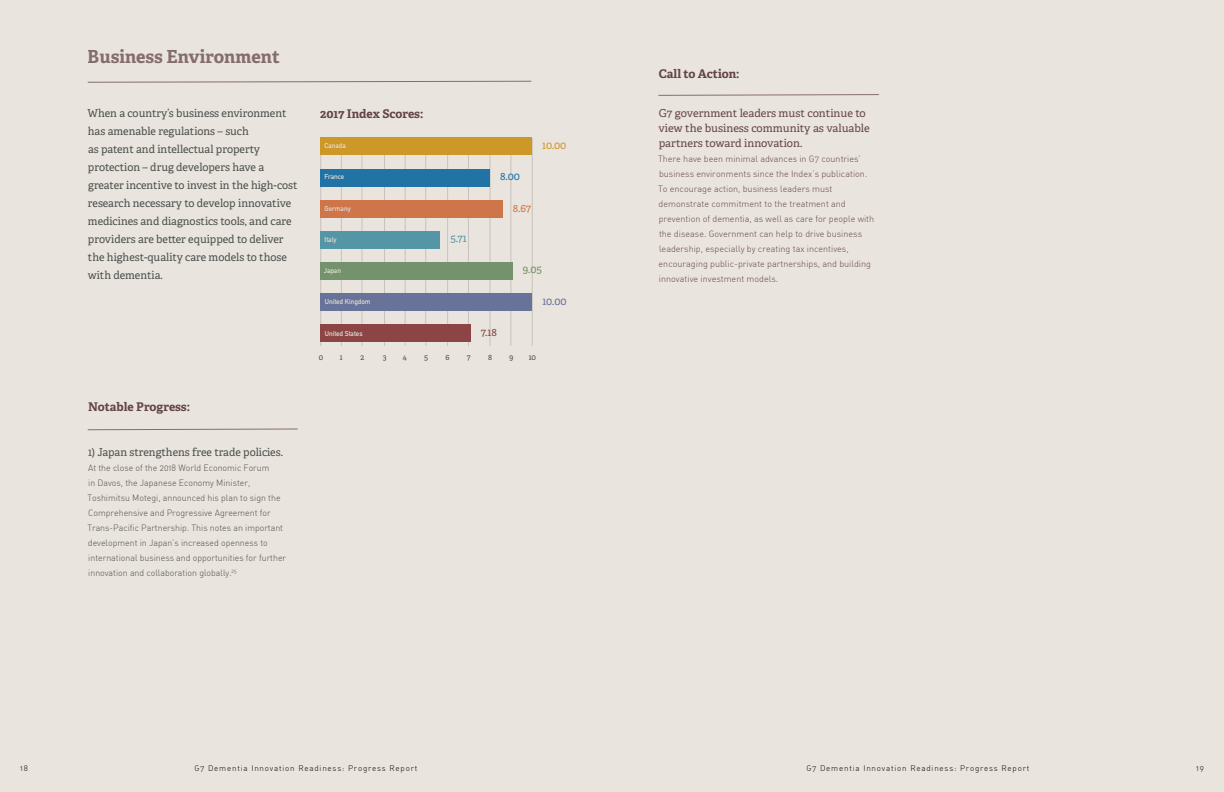
<style>
.page{position:relative;width:1224px;height:792px;background:#fff}
.page>*{position:absolute;margin:0;border:0;box-sizing:border-box;transform-origin:0 0}
.t1{font:700 18px "Adelle PE";letter-spacing:-.005em;color:#634546}
.t2{font:700 12px "Adelle PE";letter-spacing:-.005em;color:#634546}
.t3{font:11px/18px "Adelle PE";color:#4a4f4c}
.t4{font:11px/15px "Adelle PE";letter-spacing:-.005em;color:#634546}
.t5{font:11px "Adelle PE";color:#ce9829}
.t6{font:11px "Adelle PE";color:#687399}
.t7{font:11px "Adelle PE";color:#2173a6}
.t8{font:11px "Adelle PE";color:#ce7549}
.t9{font:11px "Adelle PE";color:#8c4445}
.t10{font:11px "Adelle PE";color:#5496a6}
.t11{font:11px "Adelle PE";color:#74926b}
.t12{font:300 9px/15px "DIN Alternate";color:#634546}
.t13{font:300 9px/15px "DIN Alternate";color:#4a4f4c}
.t14{font:300 8px "DIN Alternate";letter-spacing:.1em;color:#000}
.t15{font:8px "Adelle PE";color:#4a4f4c}
.t16{font:700 7px "DIN Alternate";color:#e3dcd4}
</style>
<div class="page">
<div style="left:612px;top:0;width:612px;height:792px;background:#eae4de"></div>
<div style="left:0;top:0;width:612px;height:792px;background:#eae4de"></div>
<svg style="left:87px;top:81px;width:445px;height:2px"></svg>
<svg style="left:87px;top:428px;width:211px;height:2px"></svg>
<svg style="left:658px;top:94px;width:221px;height:2px"></svg>
<hr style="left:532px;top:138px;width:1px;height:208px;background:#000">
<hr style="left:511px;top:138px;width:1px;height:208px;background:#000">
<hr style="left:490px;top:138px;width:1px;height:208px;background:#000">
<hr style="left:468px;top:138px;width:1px;height:208px;background:#000">
<hr style="left:447px;top:138px;width:1px;height:208px;background:#000">
<hr style="left:426px;top:138px;width:1px;height:208px;background:#000">
<hr style="left:405px;top:138px;width:1px;height:208px;background:#000">
<hr style="left:384px;top:138px;width:1px;height:208px;background:#000">
<hr style="left:362px;top:138px;width:1px;height:208px;background:#000">
<hr style="left:341px;top:138px;width:1px;height:208px;background:#000">
<hr style="left:320px;top:138px;width:1px;height:208px;background:#000">
<div style="left:320px;top:200px;width:183px;height:17px;background:#ce7549"></div>
<div style="left:320px;top:231px;width:120px;height:17px;background:#5496a6"></div>
<div style="left:320px;top:263px;width:193px;height:17px;background:#74926b"></div>
<div style="left:320px;top:294px;width:212px;height:17px;background:#687399"></div>
<div style="left:320px;top:325px;width:151px;height:17px;background:#8c4445"></div>
<div style="left:320px;top:169px;width:170px;height:17px;background:#2173a6"></div>
<div style="left:320px;top:138px;width:212px;height:17px;background:#ce9829"></div>
<h1 class="t1" style="left:88px;top:43px;width:194px">Business Environment</h1>
<p class="t3" style="left:87px;top:104px;width:212px">When a country’s business environment has amenable regulations – such<br>as patent and intellectual property protection – drug developers have a greater incentive to invest in the high-cost research necessary to develop innovative medicines and diagnostics tools, and care providers are better equipped to deliver the highest-quality care models to those with dementia.</p>
<h2 class="t2" style="left:320px;top:105px;width:105px">2017 Index Scores:</h2>
<p class="t16" style="left:325px;top:141px;width:23px">Canada</p>
<p class="t16" style="left:325px;top:172px;width:21px">France</p>
<p class="t16" style="left:325px;top:204px;width:28px">Germany</p>
<p class="t16" style="left:325px;top:234px;width:13px">Italy</p>
<p class="t16" style="left:324px;top:266px;width:19px">Japan</p>
<p class="t16" style="left:325px;top:297px;width:47px">United Kingdom</p>
<p class="t16" style="left:325px;top:329px;width:39px">United States</p>
<p class="t10" style="left:451px;top:230px;width:18px">5.71</p>
<p class="t7" style="left:500px;top:169px;width:21px">8.00</p>
<p class="t8" style="left:513px;top:200px;width:20px">8.67</p>
<p class="t5" style="left:542px;top:137px;width:26px">10.00</p>
<p class="t11" style="left:522px;top:261px;width:21px">9.05</p>
<p class="t9" style="left:481px;top:324px;width:18px">7.18</p>
<p class="t6" style="left:542px;top:293px;width:26px">10.00</p>
<h2 class="t2" style="left:88px;top:398px;width:103px">Notable Progress:</h2>
<p class="t3" style="left:88px;top:443px;width:196px">1) Japan strengthens free trade policies.</p>
<p class="t13" style="left:87px;top:460px;width:200px">At the close of the 2018 World Economic Forum<br>in Davos, the Japanese Economy Minister, Toshimitsu Motegi, announced his plan to sign the Comprehensive and Progressive Agreement for Trans-Pacific Partnership. This notes an important development in Japan’s increased openness to international business and opportunities for further innovation and collaboration globally.<sup>25</sup></p>
<p class="t15" style="left:319px;top:351px;width:6px">0</p>
<p class="t15" style="left:340px;top:351px;width:4px">1</p>
<p class="t15" style="left:361px;top:351px;width:5px">2</p>
<p class="t15" style="left:383px;top:351px;width:5px">3</p>
<p class="t15" style="left:403px;top:351px;width:6px">4</p>
<p class="t15" style="left:424px;top:351px;width:5px">5</p>
<p class="t15" style="left:445px;top:351px;width:6px">6</p>
<p class="t15" style="left:467px;top:351px;width:5px">7</p>
<p class="t15" style="left:488px;top:351px;width:5px">8</p>
<p class="t15" style="left:509px;top:351px;width:6px">9</p>
<p class="t15" style="left:529px;top:351px;width:9px">10</p>
<h2 class="t2" style="left:659px;top:65px;width:82px">Call to Action:</h2>
<p class="t4" style="left:659px;top:105px;width:213px">G7 government leaders must continue to view the business community as valuable partners toward innovation.</p>
<p class="t12" style="left:658px;top:151px;width:218px">There have been minimal advances in G7 countries’ business environments since the Index’s publication.<br>To encourage action, business leaders must demonstrate commitment to the treatment and prevention of dementia, as well as care for people with the disease. Government can help to drive business leadership, especially by creating tax incentives, encouraging public-private partnerships, and building innovative investment models.</p>
<p class="t14" style="left:20px;top:763px;width:9px">18</p>
<p class="t14" style="left:195px;top:763px;width:224px">G7 Dementia Innovation Readiness: Progress Report</p>
<p class="t14" style="left:807px;top:763px;width:224px">G7 Dementia Innovation Readiness: Progress Report</p>
<p class="t14" style="left:1196px;top:763px;width:9px">19</p>
</div>
